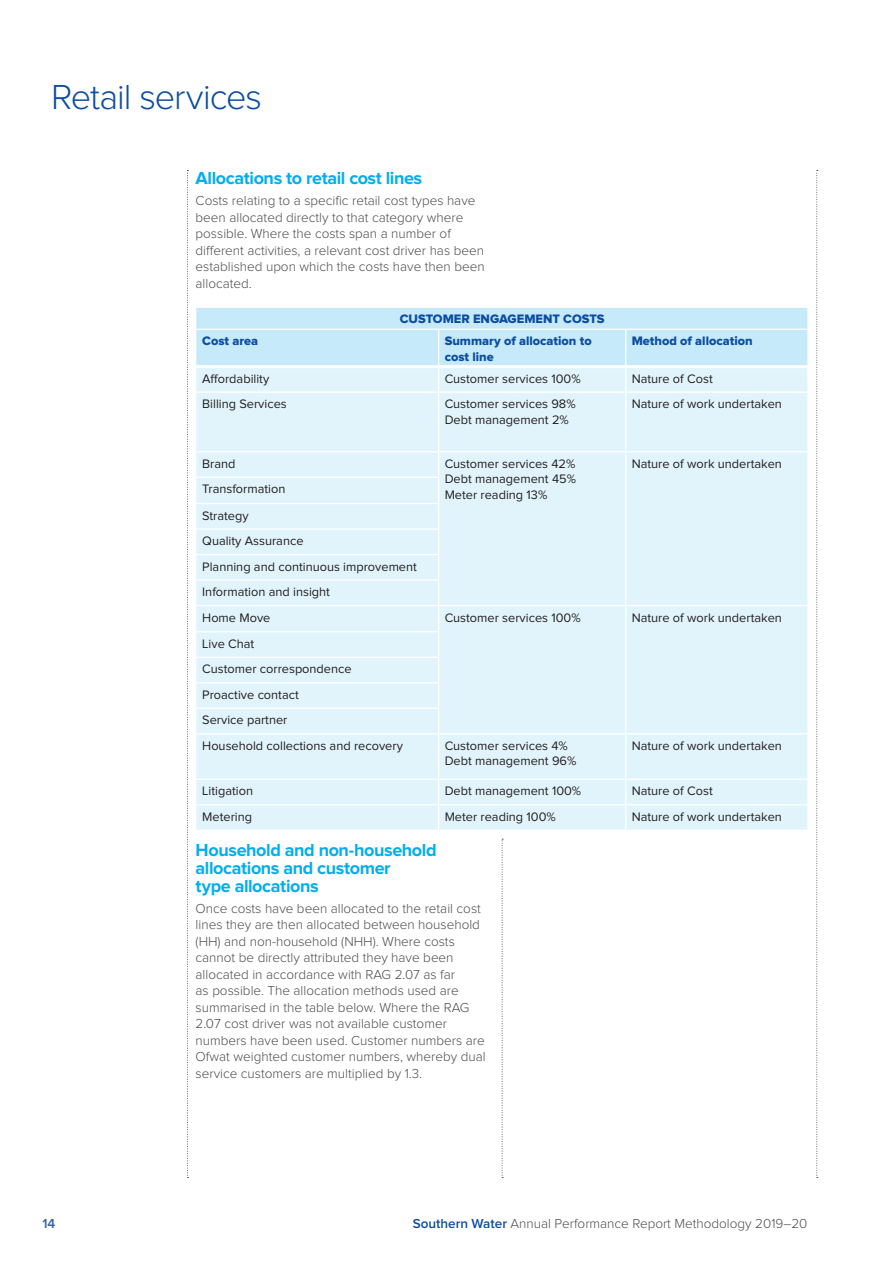
<style>
.page{position:relative;width:893px;height:1263px;background:#fff}
.page>*{position:absolute;margin:0;border:0;box-sizing:border-box;transform-origin:0 0}
.t1{font:300 36px "Proxima Nova";letter-spacing:-.03em;color:#0d4da1}
.t2{font:700 18px/18px "Proxima Nova";letter-spacing:-.02em;color:#00aeef}
.t3{font:300 13.5px/16.5px "Proxima Nova";color:#4b4c4d}
.t4{font:600 13.5px "Proxima Nova";color:#375fac}
.t5{font:12.75px/25.7px "Proxima Nova";color:#231f20}
.t6{font:12.75px/15.3px "Proxima Nova Extrabld";color:#0d4da1}
.s1{font-weight:600;color:#0d4da1}
</style>
<div class="page">
<svg style="left:816px;top:170px;width:2px;height:1008px"></svg>
<svg style="left:502px;top:839px;width:1px;height:339px"></svg>
<svg style="left:187px;top:170px;width:1px;height:1008px"></svg>
<div style="left:196px;top:393px;width:611px;height:437px;background:#e1f4fc"></div>
<svg style="left:196px;top:307px;width:612px;height:84px;background:#cfedfa"></svg>
<hr style="left:807px;top:367px;width:2px;height:25px;background:#fff">
<hr style="left:438px;top:393px;width:1px;height:58px;background:#fff">
<hr style="left:625px;top:393px;width:1px;height:58px;background:#fff">
<hr style="left:196px;top:451px;width:243px;height:1px;background:#fff">
<hr style="left:439px;top:451px;width:187px;height:1px;background:#fff">
<hr style="left:626px;top:451px;width:183px;height:1px;background:#fff">
<hr style="left:196px;top:477px;width:243px;height:1px;background:#fff">
<hr style="left:196px;top:503px;width:243px;height:1px;background:#fff">
<hr style="left:196px;top:528px;width:243px;height:2px;background:#fff">
<hr style="left:196px;top:554px;width:243px;height:1px;background:#fff">
<hr style="left:196px;top:579px;width:243px;height:2px;background:#fff">
<hr style="left:196px;top:605px;width:243px;height:1px;background:#fff">
<hr style="left:439px;top:605px;width:187px;height:1px;background:#fff">
<hr style="left:626px;top:605px;width:183px;height:1px;background:#fff">
<hr style="left:196px;top:631px;width:243px;height:1px;background:#fff">
<hr style="left:196px;top:657px;width:243px;height:1px;background:#fff">
<hr style="left:196px;top:682px;width:243px;height:1px;background:#fff">
<hr style="left:196px;top:708px;width:243px;height:1px;background:#fff">
<svg style="left:438px;top:452px;width:1px;height:281px"></svg>
<svg style="left:625px;top:452px;width:1px;height:281px"></svg>
<hr style="left:196px;top:733px;width:243px;height:1px;background:#fff">
<hr style="left:439px;top:733px;width:187px;height:1px;background:#fff">
<hr style="left:438px;top:734px;width:1px;height:45px;background:#fff">
<hr style="left:626px;top:733px;width:183px;height:1px;background:#fff">
<hr style="left:625px;top:734px;width:1px;height:45px;background:#fff">
<hr style="left:196px;top:779px;width:243px;height:1px;background:#fff">
<hr style="left:439px;top:779px;width:187px;height:1px;background:#fff">
<hr style="left:626px;top:779px;width:183px;height:1px;background:#fff">
<hr style="left:196px;top:804px;width:243px;height:1px;background:#fff">
<hr style="left:439px;top:804px;width:187px;height:1px;background:#fff">
<svg style="left:438px;top:780px;width:1px;height:50px"></svg>
<hr style="left:626px;top:804px;width:183px;height:1px;background:#fff">
<svg style="left:625px;top:780px;width:1px;height:50px"></svg>
<hr style="left:196px;top:365px;width:243px;height:3px;background:#fff">
<hr style="left:439px;top:365px;width:187px;height:3px;background:#fff">
<hr style="left:626px;top:365px;width:181px;height:3px;background:#fff">
<h1 class="t1" style="left:51px;top:81px;width:212px">Retail services</h1>
<h2 class="t2" style="left:196px;top:170px;width:228px">Allocations to retail cost lines</h2>
<p class="t3" style="left:196px;top:193px;width:291px">Costs relating to a specific retail cost types have been allocated directly to that category where possible. Where the costs span a number of different activities, a relevant cost driver has been established upon which the costs have then been allocated.</p>
<p class="t6" style="left:400px;top:312px;width:206px">CUSTOMER ENGAGEMENT COSTS</p>
<p class="t6" style="left:202px;top:334px;width:58px">Cost area</p>
<p class="t6" style="left:445px;top:334px;width:149px">Summary of allocation to cost line</p>
<p class="t6" style="left:632px;top:334px;width:122px">Method of allocation</p>
<p class="t5" style="left:202px;top:366px;width:69px">Affordability</p>
<p class="t5" style="left:445px;top:366px;width:138px">Customer services 100%</p>
<p class="t5" style="left:632px;top:366px;width:83px">Nature of Cost</p>
<p class="t5" style="left:202px;top:392px;width:86px">Billing Services</p>
<p class="t5" style="left:445px;top:397px;width:133px;line-height:15.3px">Customer services 98%<br>Debt management 2%</p>
<p class="t5" style="left:632px;top:392px;width:152px">Nature of work undertaken</p>
<p class="t5" style="left:202px;top:451px;width:35px">Brand</p>
<p class="t5" style="left:445px;top:456px;width:133px;line-height:15.3px;text-align:justify">Customer services 42% Debt management 45% Meter reading 13%</p>
<p class="t5" style="left:632px;top:451px;width:152px">Nature of work undertaken</p>
<p class="t5" style="left:202px;top:477px;width:216px">Transformation<br>Strategy<br>Quality Assurance<br>Planning and continuous improvement<br>Information and insight<br>Home Move</p>
<p class="t5" style="left:445px;top:605px;width:138px">Customer services 100%</p>
<p class="t5" style="left:632px;top:605px;width:152px">Nature of work undertaken</p>
<p class="t5" style="left:202px;top:631px;width:202px">Live Chat<br>Customer correspondence<br>Proactive contact<br>Service partner<br>Household collections and recovery</p>
<p class="t5" style="left:445px;top:738px;width:133px;line-height:15.3px">Customer services 4%<br>Debt management 96%</p>
<p class="t5" style="left:632px;top:733px;width:152px">Nature of work undertaken</p>
<p class="t5" style="left:202px;top:779px;width:52px">Litigation</p>
<p class="t5" style="left:445px;top:779px;width:138px">Debt management 100%</p>
<p class="t5" style="left:632px;top:779px;width:83px">Nature of Cost</p>
<p class="t5" style="left:202px;top:804px;width:51px">Metering</p>
<p class="t5" style="left:445px;top:804px;width:113px">Meter reading 100%</p>
<p class="t5" style="left:632px;top:804px;width:152px">Nature of work undertaken</p>
<h2 class="t2" style="left:196px;top:842px;width:242px">Household and non-household allocations and customer<br>type allocations</h2>
<p class="t3" style="left:196px;top:900px;width:292px">Once costs have been allocated to the retail cost lines they are then allocated between household (HH) and non-household (NHH). Where costs cannot be directly attributed they have been allocated in accordance with RAG 2.07 as far<br>as possible. The allocation methods used are summarised in the table below. Where the RAG 2.07 cost driver was not available customer numbers have been used. Customer numbers are Ofwat weighted customer numbers, whereby dual service customers are multiplied by 1.3.</p>
<p class="t4" style="left:43px;top:1217px;width:14px">14</p>
<p class="t3" style="left:413px;top:1216px;width:396px"><span class="s1">Southern Water</span> Annual Performance Report Methodology 2019–20</p>
</div>
